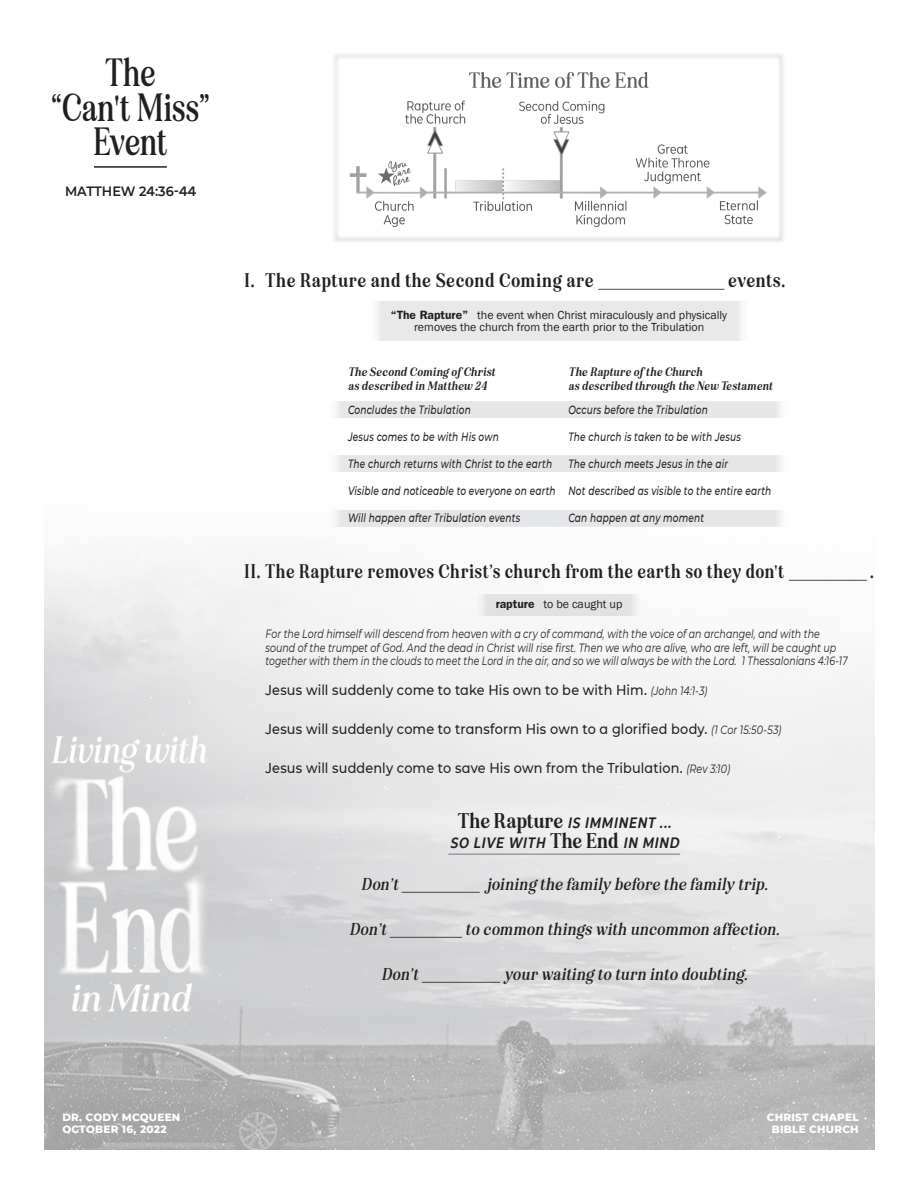
<style>
.page{position:relative;width:918px;height:1188px;background:#fff}
.page>*{position:absolute;margin:0;border:0;box-sizing:border-box;transform-origin:0 0}
.t1{font:600 extra-condensed 36px "Eighties Comeback";letter-spacing:.02em;color:#231f20}
.t2{font:700 condensed 18px "Eighties Comeback";letter-spacing:.06em;color:#231f20;scale:.96 1}
.t3{font:700 condensed 18px "Eighties Comeback";letter-spacing:.06em;color:#231f20}
.t4{font:italic 15.75px "Eighties Comeback Sm Bd Sm Cn";letter-spacing:.045em;color:#231f20;scale:.96 1}
.t5{font:italic 600 condensed 15px "CMG Sans";color:#231f20;scale:.96 1}
.t6{font:500 14.25px "CMG Sans";letter-spacing:.01em;color:#231f20;scale:.9 1}
.t7{font:13.5px "CMG Sans Semi Bold CAPS";color:#231f20;scale:.95 1}
.t8{font:italic 500 12px "CMG Sans";letter-spacing:.02em;color:#231f20;scale:.75 1}
.t9{font:italic 12px "CMG Sans";letter-spacing:.005em;color:#231f20;scale:.79 1}
.t10{font:12px "Franklin Gothic";color:#231f20}
.t11{font:italic 12px "CMG Sans";letter-spacing:.005em;color:#231f20;scale:.78 1}
.t12{font:700 11.25px "Eighties Comeback It";letter-spacing:.05em;color:#231f20;scale:.9 1}
.t13{font:700 11.25px "Eighties Comeback It";letter-spacing:.05em;color:#231f20;scale:.89 1}
.t14{font:800 10.5px "CMG Sans";letter-spacing:.02em;color:#fff}
.s1{font-family:"Times New Roman";font-stretch:normal;font-size:12px}
.s2{font-weight:600}
.s3{font-weight:400;font-style:italic;font-size:12px}
.s4{font-family:"Eighties Comeback";font-weight:700;font-style:normal;font-stretch:semi-condensed;font-size:19.5px}
.s5{font-family:"Times New Roman";font-weight:700;font-style:normal;font-size:12px}
</style>
<div class="page">
<img style="left:44px;top:563px;width:831px;height:587px">
<hr style="left:94px;top:166px;width:73px;height:2px;background:#231f20">
<img style="left:44px;top:726px;width:170px;height:289px">
<hr style="left:448px;top:854px;width:232px;height:1px;background:#808285">
<div style="left:368px;top:301px;width:383px;height:40px;background:#e9e9e9"></div>
<img style="left:349px;top:71px;width:418px;height:156px">
<div style="left:328px;top:402px;width:461px;height:16px;background:#e6e7e8"></div>
<div style="left:328px;top:456px;width:461px;height:16px;background:#e6e6e8"></div>
<div style="left:328px;top:510px;width:461px;height:17px;background:#e5e6e8"></div>
<svg style="left:474px;top:594px;width:171px;height:22px;background:#e5e4e5"></svg>
<p class="t1" style="left:106px;top:48px;width:51px">The</p>
<p class="t1" style="left:51px;top:83px;width:162px">“Can't Miss”</p>
<p class="t1" style="left:94px;top:117px;width:74px">Event</p>
<p class="t7" style="left:65px;top:181px;width:140px">MATTHEW 24:36-44</p>
<p class="t3" style="left:244px;top:268px;width:542px">I. The Rapture and the Second Coming are <span class="s1">_____________________</span> events.</p>
<p class="t10" style="left:391px;top:307px;width:338px"><span class="s2">“The Rapture”</span> the event when Christ miraculously and physically</p>
<p class="t10" style="left:414px;top:319px;width:292px">removes the church from the earth prior to the Tribulation</p>
<p class="t12" style="left:348px;top:364px;width:165px">The Second Coming of Christ</p>
<p class="t12" style="left:569px;top:364px;width:150px">The Rapture of the Church</p>
<p class="t12" style="left:348px;top:378px;width:156px">as described in Matthew 24</p>
<p class="t13" style="left:568px;top:378px;width:231px">as described through the New Testament</p>
<p class="t8" style="left:348px;top:401px;width:165px">Concludes the Tribulation</p>
<p class="t8" style="left:568px;top:401px;width:188px">Occurs before the Tribulation</p>
<p class="t8" style="left:348px;top:428px;width:203px">Jesus comes to be with His own</p>
<p class="t8" style="left:568px;top:428px;width:231px">The church is taken to be with Jesus</p>
<p class="t8" style="left:348px;top:455px;width:274px">The church returns with Christ to the earth</p>
<p class="t8" style="left:568px;top:455px;width:214px">The church meets Jesus in the air</p>
<p class="t8" style="left:348px;top:482px;width:566px">Visible and noticeable to everyone on earth Not described as visible to the entire earth</p>
<p class="t8" style="left:348px;top:509px;width:231px">Will happen after Tribulation events</p>
<p class="t8" style="left:568px;top:509px;width:183px">Can happen at any moment</p>
<p class="t2" style="left:244px;top:559px;width:657px">II. The Rapture removes Christ’s church from the earth so they don't <span class="s1">_____________</span> .</p>
<p class="t10" style="left:496px;top:597px;width:128px"><span class="s2">rapture</span> to be caught up</p>
<p class="t9" style="left:265px;top:626px;width:703px">For the Lord himself will descend from heaven with a cry of command, with the voice of an archangel, and with the</p>
<p class="t9" style="left:265px;top:639px;width:724px">sound of the trumpet of God. And the dead in Christ will rise first. Then we who are alive, who are left, will be caught up</p>
<p class="t11" style="left:266px;top:653px;width:748px">together with them in the clouds to meet the Lord in the air, and so we will always be with the Lord. 1 Thessalonians 4:16-17</p>
<p class="t6" style="left:265px;top:680px;width:493px">Jesus will suddenly come to take His own to be with Him. <span class="s3">(John 14:1-3)</span></p>
<p class="t6" style="left:265px;top:719px;width:575px">Jesus will suddenly come to transform His own to a glorified body. <span class="s3">(1 Cor 15:50-53)</span></p>
<p class="t6" style="left:265px;top:758px;width:518px">Jesus will suddenly come to save His own from the Tribulation. <span class="s3">(Rev 3:10)</span></p>
<p class="t5" style="left:458px;top:814px;width:226px"><span class="s4">The Rapture</span> IS IMMINENT ...</p>
<p class="t5" style="left:450px;top:833px;width:243px">SO LIVE WITH <span class="s4">The End</span> IN MIND</p>
<p class="t4" style="left:362px;top:873px;width:428px">Don’t <span class="s5">_____________</span> joining the family before the family trip.</p>
<p class="t4" style="left:350px;top:918px;width:453px">Don’t <span class="s5">____________</span> to common things with uncommon affection.</p>
<p class="t4" style="left:382px;top:963px;width:386px">Don’t <span class="s5">_____________</span> your waiting to turn into doubting.</p>
<p class="t14" style="left:62px;top:1109px;width:120px">DR. CODY MCQUEEN</p>
<p class="t14" style="left:62px;top:1121px;width:106px">OCTOBER 16, 2022</p>
<p class="t14" style="left:767px;top:1110px;width:94px">CHRIST CHAPEL</p>
<p class="t14" style="left:772px;top:1122px;width:88px">BIBLE CHURCH</p>
</div>
